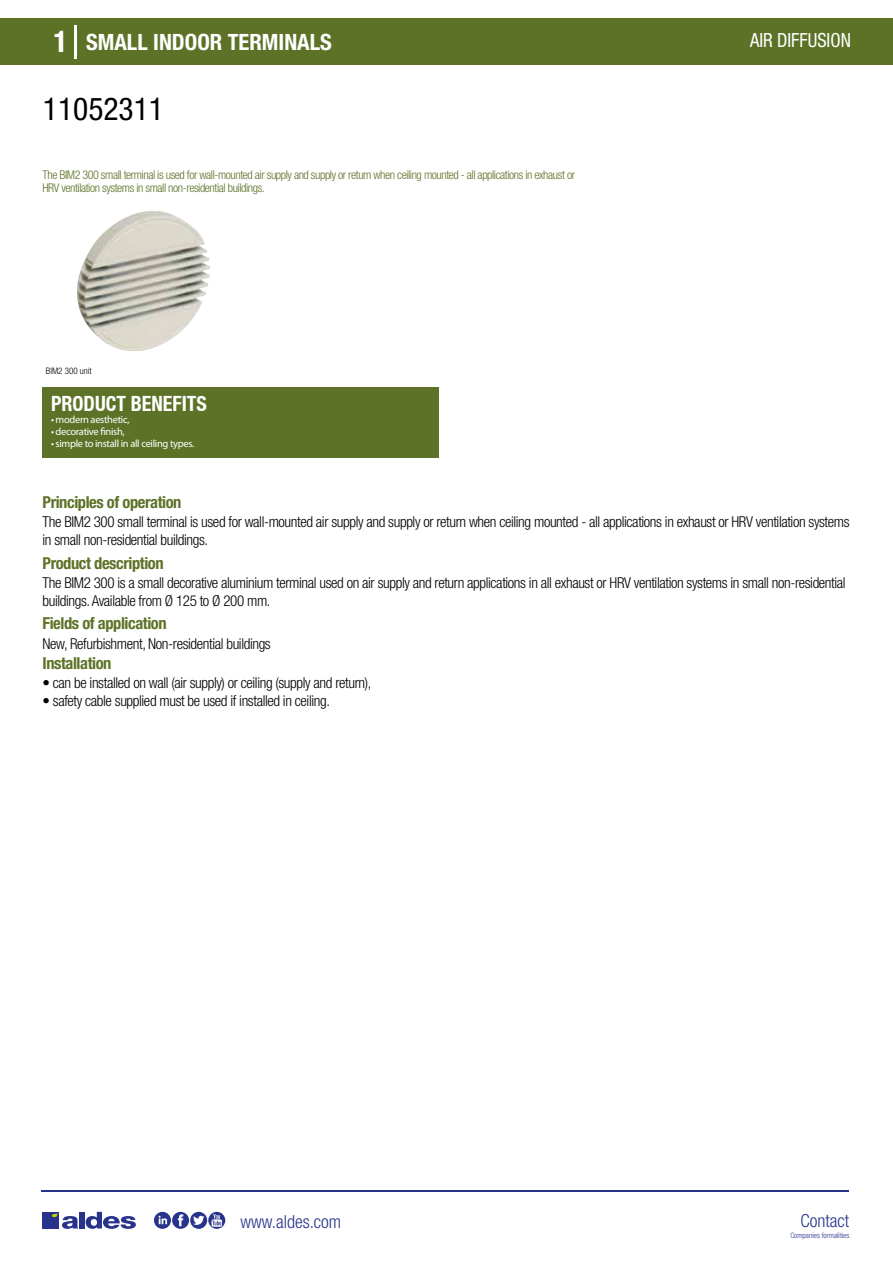
<style>
.page{position:relative;width:893px;height:1263px;background:#fff}
.page>*{position:absolute;margin:0;border:0;box-sizing:border-box;transform-origin:0 0}
.t1{font:condensed 31.5px "Helvetica Neue LT Std";color:#000}
.t2{font:700 condensed 22.5px "Helvetica Neue LT Std";color:#fff}
.t3{font:700 condensed 21px "Helvetica Neue";color:#fff;scale:.95 1}
.t4{font:condensed 19.5px "Helvetica Neue LT Std";color:#fff;scale:.95 1}
.t5{font:300 condensed 18px "Helvetica Neue";color:#28348b}
.t6{font:700 condensed 16.5px "Helvetica Neue LT Std";letter-spacing:-.025em;color:#5d7227}
.t7{font:300 condensed 15px/18px "Helvetica Neue LT Std";letter-spacing:-.025em;color:#000}
.t8{font:300 condensed 12px/13.5px "Helvetica Neue LT Std";letter-spacing:-.035em;color:#5d7227}
.t9{font:10.5px "Myriad Pro";letter-spacing:-.03em;color:#fff}
.t10{font:300 condensed 9px "Helvetica Neue";color:#000}
.t11{font:300 condensed 7.5px "Helvetica Neue";color:#28348b}
.s1{font-size:30px}
</style>
<div class="page">
<img style="left:77px;top:210px;width:133px;height:141px">
<div style="left:0;top:18px;width:893px;height:46px;background:#5d7227"></div>
<div style="left:43px;top:387px;width:396px;height:70px;background:#5d7227"></div>
<hr style="left:74px;top:25px;width:2px;height:33px;background:#fff">
<hr style="left:41px;top:1190px;width:808px;height:1px;background:#28348b">
<svg style="left:154px;top:1212px;width:71px;height:17px"></svg>
<div style="left:42px;top:1212px;width:17px;height:16px;background:#28348b"></div>
<div style="left:79px;top:1212px;width:5px;height:16px;background:#28348b"></div>
<svg style="left:86px;top:1212px;width:50px;height:17px"></svg>
<svg style="left:52px;top:1213px;width:26px;height:16px"></svg>
<h2 class="t2" style="left:54px;top:28px;width:280px"><span class="s1">1</span> SMALL INDOOR TERMINALS</h2>
<h3 class="t4" style="left:750px;top:29px;width:108px">AIR DIFFUSION</h3>
<h1 class="t1" style="left:43px;top:91px;width:122px">11052311</h1>
<p class="t8" style="left:43px;top:167px;width:534px">The BIM2 300 small terminal is used for wall-mounted air supply and supply or return when ceiling mounted - all applications in exhaust or<br>HRV ventilation systems in small non-residential buildings.</p>
<p class="t10" style="left:46px;top:365px;width:47px">BIM2 300 unit</p>
<h3 class="t3" style="left:51px;top:391px;width:166px">PRODUCT BENEFITS</h3>
<p class="t9" style="left:51px;top:413px;width:80px">• modern aesthetic,</p>
<p class="t9" style="left:51px;top:425px;width:75px">• decorative finish,</p>
<p class="t9" style="left:51px;top:437px;width:145px">• simple to install in all ceiling types.</p>
<p class="t6" style="left:43px;top:492px;width:140px">Principles of operation</p>
<p class="t7" style="left:43px;top:513px;width:809px">The BIM2 300 small terminal is used for wall-mounted air supply and supply or return when ceiling mounted - all applications in exhaust or HRV ventilation systems in small non-residential buildings.</p>
<p class="t7" style="left:43px;top:573px;width:805px">The BIM2 300 is a small decorative aluminium terminal used on air supply and return applications in all exhaust or HRV ventilation systems in small non-residential buildings. Available from Ø 125 to Ø 200 mm.</p>
<p class="t7" style="left:43px;top:634px;width:230px">New, Refurbishment, Non-residential buildings</p>
<p class="t7" style="left:43px;top:674px;width:330px">• can be installed on wall (air supply) or ceiling (supply and return),</p>
<p class="t7" style="left:43px;top:692px;width:289px">• safety cable supplied must be used if installed in ceiling.</p>
<p class="t6" style="left:43px;top:553px;width:123px">Product description</p>
<p class="t6" style="left:43px;top:613px;width:126px">Fields of application</p>
<p class="t6" style="left:43px;top:653px;width:70px">Installation</p>
<p class="t5" style="left:240px;top:1211px;width:102px">www.aldes.com</p>
<p class="t5" style="left:800px;top:1211px;width:50px">Contact</p>
<p class="t11" style="left:790px;top:1230px;width:60px">Companies formalities</p>
</div>
